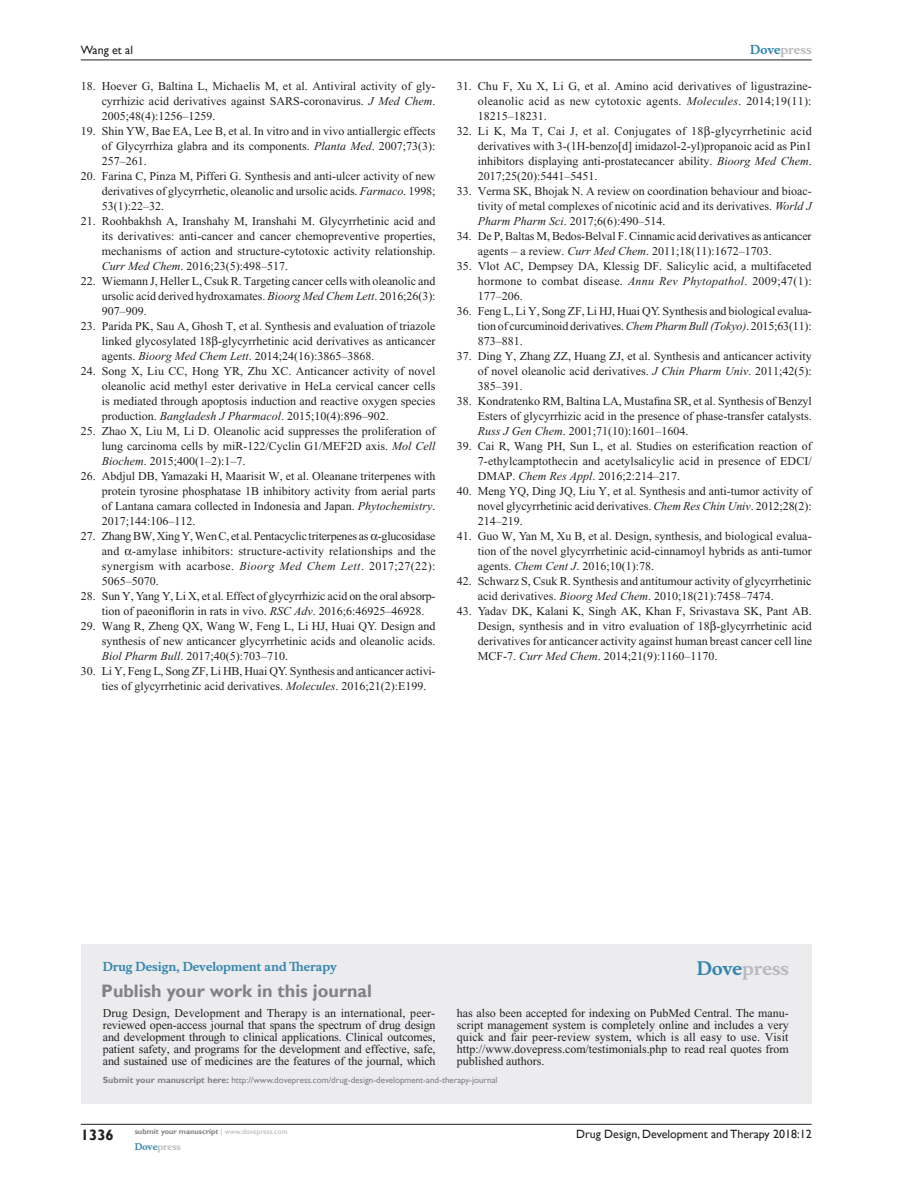
<style>
.page{position:relative;width:918px;height:1188px;background:#fff}
.page>*{position:absolute;margin:0;border:0;box-sizing:border-box;transform-origin:0 0}
.PromBx-H1{font:700 18px "Gill Sans";color:#808285}
.PromBx-Brand{font:700 18px "Musee";color:#b8b9bc}
.t1{font:700 15px "Gill Sans";color:#231f20}
.RefNL2{font:12px/15px "Times New Roman";color:#231f20;text-align:justify}
.PromBx-Tx{font:12px/12px "Times New Roman";letter-spacing:-.005em;color:#231f20;text-align:justify}
.t2{font:12px "Gill Sans";color:#231f20}
.PromBx-JrnlName{font:700 12px "Musee";color:#3485ae}
.t3{font:700 12px "Musee";color:#b8b9bc}
.PromBx-SubmitMssWebA{font:9px "Gill Sans";color:#808285}
.t4{font:700 9px "Musee";color:#b8b9bc}
.t5{font:700 7.5px "Gill Sans";color:#808285}
.s1{font-style:italic}
.s2{color:#3485ae}
.s3{font-weight:700}
.s4{font-weight:400;color:#b8b9bc}
</style>
<div class="page">
<div style="left:81px;top:944px;width:731px;height:159px;background:#ececee"></div>
<hr style="left:81px;top:1124px;width:731px;height:1px;background:#231f20">
<hr style="left:81px;top:60px;width:731px;height:1px;background:#231f20">
<p class="t2" style="left:81px;top:43px;width:54px">Wang et al</p>
<p class="RefNL2" style="left:102px;top:79px;width:335px;text-indent:-21px">18. Hoever G, Baltina L, Michaelis M, et al. Antiviral activity of gly&shy;cyrrhizic acid derivatives against SARS-coronavirus. <span class="s1">J Med Chem</span>.<br>2005;48(4):1256–1259.</p>
<p class="RefNL2" style="left:102px;top:124px;width:335px;text-indent:-21px">19. Shin YW, Bae EA, Lee B, et al. In vitro and in vivo antiallergic effects of Glycyrrhiza glabra and its components. <span class="s1">Planta Med</span>. 2007;73(3):<br>257–261.</p>
<p class="RefNL2" style="left:102px;top:169px;width:335px;text-indent:-21px">20. Farina C, Pinza M, Pifferi G. Synthesis and anti-ulcer activity of new derivatives of glycyrrhetic, oleanolic and ursolic acids. <span class="s1">Farmaco</span>. 1998; 53(1):22–32.</p>
<p class="RefNL2" style="left:102px;top:214px;width:335px;text-indent:-21px">21. Roohbakhsh A, Iranshahy M, Iranshahi M. Glycyrrhetinic acid and its derivatives: anti-cancer and cancer chemopreventive properties, mechanisms of action and structure-cytotoxic activity relationship.<br><span class="s1">Curr Med Chem</span>. 2016;23(5):498–517.</p>
<p class="RefNL2" style="left:102px;top:274px;width:335px;text-indent:-21px">22. Wiemann J, Heller L, Csuk R. Targeting cancer cells with oleanolic and ursolic acid derived hydroxamates. <span class="s1">Bioorg Med Chem Lett</span>. 2016;26(3):<br>907–909.</p>
<p class="RefNL2" style="left:102px;top:319px;width:335px;text-indent:-21px">23. Parida PK, Sau A, Ghosh T, et al. Synthesis and evaluation of triazole linked glycosylated 18 -glycyrrhetinic acid derivatives as anticancer agents. <span class="s1">Bioorg Med Chem Lett</span>. 2014;24(16):3865–3868.</p>
<p class="RefNL2" style="left:102px;top:364px;width:335px;text-indent:-21px">24. Song X, Liu CC, Hong YR, Zhu XC. Anticancer activity of novel oleanolic acid methyl ester derivative in HeLa cervical cancer cells is mediated through apoptosis induction and reactive oxygen species production. <span class="s1">Bangladesh J Pharmacol</span>. 2015;10(4):896–902.</p>
<p class="RefNL2" style="left:102px;top:424px;width:335px;text-indent:-21px">25. Zhao X, Liu M, Li D. Oleanolic acid suppresses the proliferation of lung carcinoma cells by miR-122/Cyclin G1/MEF2D axis. <span class="s1">Mol Cell Biochem</span>. 2015;400(1–2):1–7.</p>
<p class="RefNL2" style="left:102px;top:469px;width:335px;text-indent:-21px">26. Abdjul DB, Yamazaki H, Maarisit W, et al. Oleanane triterpenes with protein tyrosine phosphatase 1B inhibitory activity from aerial parts of Lantana camara collected in Indonesia and Japan. <span class="s1">Phytochemistry</span>.<br>2017;144:106–112.</p>
<p class="RefNL2" style="left:102px;top:529px;width:335px;text-indent:-21px">27. Zhang BW, Xing Y, Wen C, et al. Pentacyclic triterpenes as -glucosidase and -amylase inhibitors: structure-activity relationships and the synergism with acarbose. <span class="s1">Bioorg Med Chem Lett</span>. 2017;27(22):<br>5065–5070.</p>
<p class="RefNL2" style="left:102px;top:589px;width:335px;text-indent:-21px">28. Sun Y, Yang Y, Li X, et al. Effect of glycyrrhizic acid on the oral absorp&shy;tion of paeoniflorin in rats in vivo. <span class="s1">RSC Adv</span>. 2016;6:46925–46928.</p>
<p class="RefNL2" style="left:102px;top:619px;width:335px;text-indent:-21px">29. Wang R, Zheng QX, Wang W, Feng L, Li HJ, Huai QY. Design and synthesis of new anticancer glycyrrhetinic acids and oleanolic acids.<br><span class="s1">Biol Pharm Bull</span>. 2017;40(5):703–710.</p>
<p class="RefNL2" style="left:102px;top:664px;width:335px;text-indent:-21px">30. Li Y, Feng L, Song ZF, Li HB, Huai QY. Synthesis and anticancer activi&shy;ties of glycyrrhetinic acid derivatives. <span class="s1">Molecules</span>. 2016;21(2):E199.</p>
<p class="t3" style="left:750px;top:43px;width:63px"><span class="s2">Dove</span>press</p>
<p class="RefNL2" style="left:478px;top:79px;width:336px;text-indent:-21px">31. Chu F, Xu X, Li G, et al. Amino acid derivatives of ligustrazine&shy;oleanolic acid as new cytotoxic agents. <span class="s1">Molecules</span>. 2014;19(11):<br>18215–18231.</p>
<p class="RefNL2" style="left:478px;top:124px;width:335px;text-indent:-21px">32. Li K, Ma T, Cai J, et al. Conjugates of 18 -glycyrrhetinic acid derivatives with 3-(1H-benzo[d] imidazol-2-yl)propanoic acid as Pin1 inhibitors displaying anti-prostatecancer ability. <span class="s1">Bioorg Med Chem</span>.<br>2017;25(20):5441–5451.</p>
<p class="RefNL2" style="left:478px;top:184px;width:335px;text-indent:-21px">33. Verma SK, Bhojak N. A review on coordination behaviour and bioac&shy;tivity of metal complexes of nicotinic acid and its derivatives. <span class="s1">World J Pharm Pharm Sci</span>. 2017;6(6):490–514.</p>
<p class="RefNL2" style="left:478px;top:229px;width:335px;text-indent:-21px">34. De P, Baltas M, Bedos-Belval F. Cinnamic acid derivatives as anticancer agents – a review. <span class="s1">Curr Med Chem</span>. 2011;18(11):1672–1703.</p>
<p class="RefNL2" style="left:478px;top:259px;width:335px;text-indent:-21px">35. Vlot AC, Dempsey DA, Klessig DF. Salicylic acid, a multifaceted hormone to combat disease. <span class="s1">Annu Rev Phytopathol</span>. 2009;47(1):<br>177–206.</p>
<p class="RefNL2" style="left:478px;top:304px;width:335px;text-indent:-21px">36. Feng L, Li Y, Song ZF, Li HJ, Huai QY. Synthesis and biological evalua&shy;tion of curcuminoid derivatives. <span class="s1">Chem Pharm Bull (Tokyo)</span>. 2015;63(11):<br>873–881.</p>
<p class="RefNL2" style="left:478px;top:349px;width:335px;text-indent:-21px">37. Ding Y, Zhang ZZ, Huang ZJ, et al. Synthesis and anticancer activity of novel oleanolic acid derivatives. <span class="s1">J Chin Pharm Univ</span>. 2011;42(5):<br>385–391.</p>
<p class="RefNL2" style="left:478px;top:394px;width:336px;text-indent:-21px">38. Kondratenko RM, Baltina LA, Mustafina SR, et al. Synthesis of Benzyl Esters of glycyrrhizic acid in the presence of phase-transfer catalysts.<br><span class="s1">Russ J Gen Chem</span>. 2001;71(10):1601–1604.</p>
<p class="RefNL2" style="left:478px;top:439px;width:335px;text-indent:-21px">39. Cai R, Wang PH, Sun L, et al. Studies on esterification reaction of 7-ethylcamptothecin and acetylsalicylic acid in presence of EDCI/ DMAP. <span class="s1">Chem Res Appl</span>. 2016;2:214–217.</p>
<p class="RefNL2" style="left:478px;top:484px;width:335px;text-indent:-21px">40. Meng YQ, Ding JQ, Liu Y, et al. Synthesis and anti-tumor activity of novel glycyrrhetinic acid derivatives. <span class="s1">Chem Res Chin Univ</span>. 2012;28(2):<br>214–219.</p>
<p class="RefNL2" style="left:478px;top:529px;width:335px;text-indent:-21px">41. Guo W, Yan M, Xu B, et al. Design, synthesis, and biological evalua&shy;tion of the novel glycyrrhetinic acid-cinnamoyl hybrids as anti-tumor agents. <span class="s1">Chem Cent J</span>. 2016;10(1):78.</p>
<p class="RefNL2" style="left:478px;top:574px;width:335px;text-indent:-21px">42. Schwarz S, Csuk R. Synthesis and antitumour activity of glycyrrhetinic acid derivatives. <span class="s1">Bioorg Med Chem</span>. 2010;18(21):7458–7474.</p>
<p class="RefNL2" style="left:478px;top:604px;width:336px;text-indent:-21px">43. Yadav DK, Kalani K, Singh AK, Khan F, Srivastava SK, Pant AB.<br>Design, synthesis and in vitro evaluation of 18 -glycyrrhetinic acid derivatives for anticancer activity against human breast cancer cell line MCF-7. <span class="s1">Curr Med Chem</span>. 2014;21(9):1160–1170.</p>
<p class="PromBx-JrnlName" style="left:103px;top:959px;width:236px">Drug Design, Development and Therapy</p>
<p class="PromBx-H1" style="left:101px;top:980px;width:272px">Publish your work in this journal</p>
<p class="PromBx-Brand" style="left:697px;top:958px;width:94px"><span class="s2">Dove</span>press</p>
<p class="PromBx-Tx" style="left:103px;top:1007px;width:334px">Drug Design, Development and Therapy is an international, peer&shy;reviewed open-access journal that spans the spectrum of drug design and development through to clinical applications. Clinical outcomes, patient safety, and programs for the development and effective, safe, and sustained use of medicines are the features of the journal, which</p>
<p class="PromBx-Tx" style="left:457px;top:1007px;width:333px">has also been accepted for indexing on PubMed Central. The manu&shy;script management system is completely online and includes a very quick and fair peer-review system, which is all easy to use. Visit http://www.dovepress.com/testimonials.php to read real quotes from published authors.</p>
<p class="PromBx-SubmitMssWebA" style="left:103px;top:1075px;width:396px"><span class="s3">Submit your manuscript here:</span> http://www.dovepress.com/drug-design-development-and-therapy-journal</p>
<p class="t1" style="left:81px;top:1126px;width:35px">1336</p>
<p class="t5" style="left:135px;top:1127px;width:154px">submit your manuscript <span class="s4">| www.dovepress.com</span></p>
<p class="t4" style="left:135px;top:1141px;width:48px"><span class="s2">Dove</span>press</p>
<p class="t2" style="left:576px;top:1127px;width:237px">Drug Design, Development and Therapy 2018:12</p>
</div>
